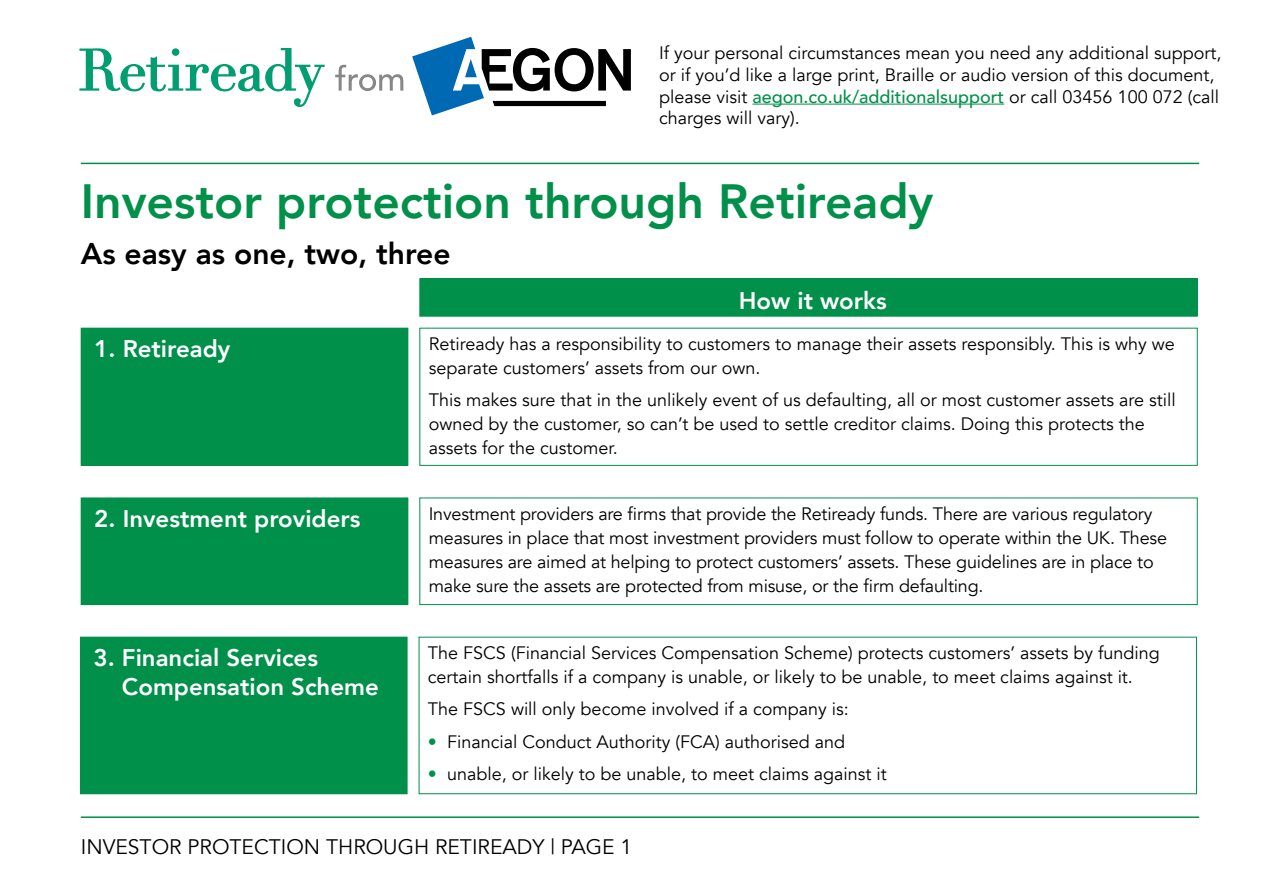
<style>
.page{position:relative;width:1263px;height:893px;background:#fff}
.page>*{position:absolute;margin:0;border:0;box-sizing:border-box;transform-origin:0 0}
.t1{font:800 48px "Avenir";color:#00904a}
.t2{font:800 30px "Avenir";color:#000}
.t3{font:800 24px/28.8px "Avenir";color:#fff}
.t4{font:21px "Avenir";color:#000}
.t5{font:18px/24px "Avenir";color:#000}
.s1{font-weight:500;color:#00904a}
.s2{color:#00904a}
</style>
<div class="page">
<hr style="left:81px;top:163px;width:1118px;height:1px;background:#00904a">
<hr style="left:752px;top:104px;width:252px;height:1px;background:#00904a">
<hr style="left:81px;top:816px;width:1118px;height:2px;background:#00904a">
<div style="left:420px;top:279px;width:777px;height:37px;background:#00904a"></div>
<div style="left:419px;top:278px;width:778px;height:39px;border:1px solid #00904a"></div>
<div style="left:419px;top:328px;width:778px;height:138px;border:1px solid #00904a"></div>
<div style="left:81px;top:328px;width:327px;height:137px;background:#00904a"></div>
<div style="left:81px;top:328px;width:327px;height:138px;border:1px solid #00904a"></div>
<div style="left:419px;top:498px;width:778px;height:107px;border:1px solid #00904a"></div>
<div style="left:81px;top:498px;width:327px;height:107px;background:#00904a"></div>
<div style="left:80px;top:637px;width:327px;height:157px;background:#00904a"></div>
<svg style="left:79px;top:48px;width:246px;height:59px"></svg>
<svg style="left:335px;top:65px;width:68px;height:26px"></svg>
<svg style="left:412px;top:37px;width:219px;height:78px"></svg>
<p class="t5" style="left:659px;top:43px;width:564px;line-height:21.8px">If your personal circumstances mean you need any additional support, or if you’d like a large print, Braille or audio version of this document, please visit <span class="s1">aegon.co.uk/additionalsupport</span> or call 03456 100 072 (call charges will vary).</p>
<h1 class="t1" style="left:81px;top:164px;width:854px">Investor protection through Retiready</h1>
<h2 class="t2" style="left:81px;top:230px;width:371px">As easy as one, two, three</h2>
<h3 class="t3" style="left:739px;top:287px;width:149px">How it works</h3>
<h3 class="t3" style="left:94px;top:334px;width:138px">1. Retiready</h3>
<p class="t5" style="left:429px;top:332px;width:747px">Retiready has a responsibility to customers to manage their assets responsibly. This is why we separate customers’ assets from our own.</p>
<p class="t5" style="left:429px;top:388px;width:748px">This makes sure that in the unlikely event of us defaulting, all or most customer assets are still owned by the customer, so can’t be used to settle creditor claims. Doing this protects the assets for the customer.</p>
<h3 class="t3" style="left:94px;top:504px;width:268px">2. Investment providers</h3>
<p class="t5" style="left:429px;top:502px;width:740px">Investment providers are firms that provide the Retiready funds. There are various regulatory measures in place that most investment providers must follow to operate within the UK. These measures are aimed at helping to protect customers’ assets. These guidelines are in place to make sure the assets are protected from misuse, or the firm defaulting.</p>
<h3 class="t3" style="left:122px;top:643px;width:258px;text-indent:-28px">3. Financial Services<br>Compensation Scheme</h3>
<p class="t5" style="left:428px;top:641px;width:733px">The FSCS (Financial Services Compensation Scheme) protects customers’ assets by funding certain shortfalls if a company is unable, or likely to be unable, to meet claims against it.</p>
<p class="t5" style="left:428px;top:697px;width:422px">The FSCS will only become involved if a company is:</p>
<p class="t5" style="left:428px;top:730px;width:419px"><span class="s2">•</span> Financial Conduct Authority (FCA) authorised and</p>
<p class="t5" style="left:428px;top:762px;width:460px"><span class="s2">•</span> unable, or likely to be unable, to meet claims against it</p>
<p class="t4" style="left:81px;top:835px;width:553px">INVESTOR PROTECTION THROUGH RETIREADY | PAGE 1</p>
</div>
